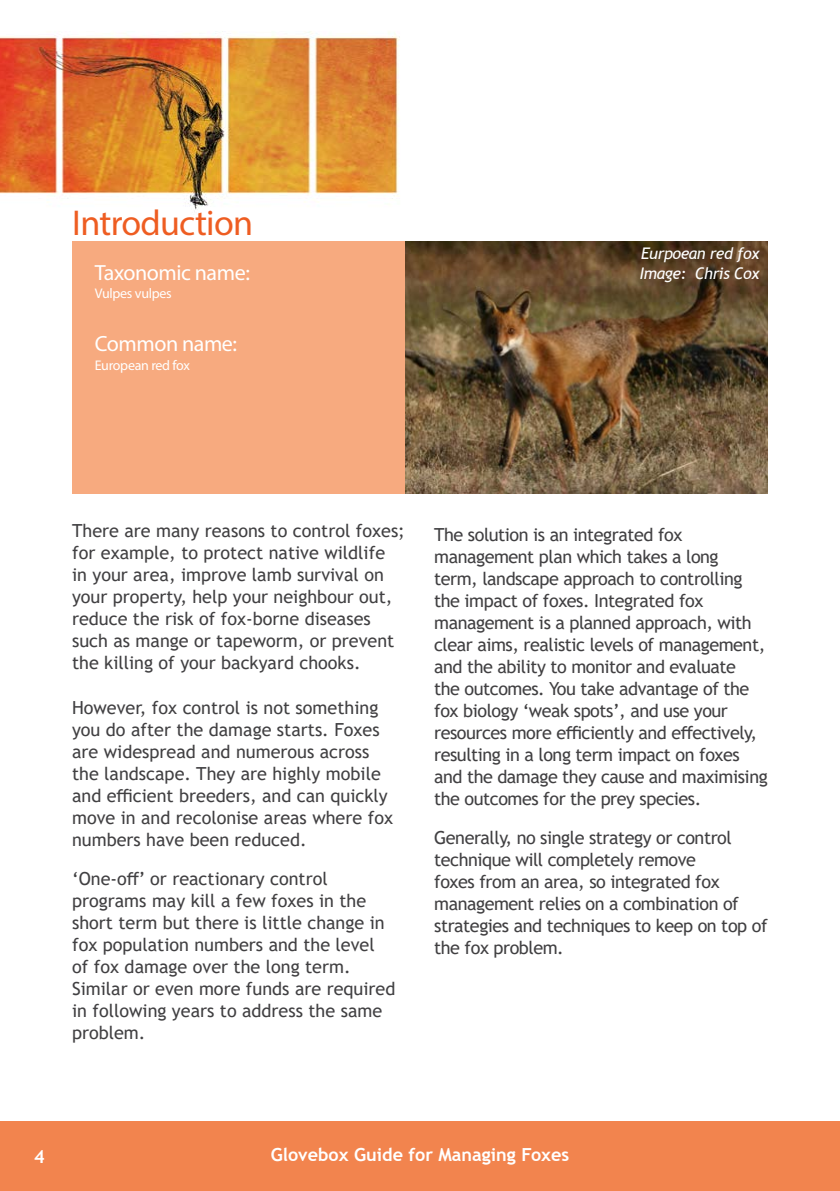
<style>
.page{position:relative;width:840px;height:1191px;background:#fff}
.page>*{position:absolute;margin:0;border:0;box-sizing:border-box;transform-origin:0 0}
.t1{font:36px "Myriad Pro";letter-spacing:-.02em;color:#ee5d22}
.t2{font:22px "Myriad Pro";letter-spacing:-.02em;color:#fff}
.t3{font:18px/22px "Trebuchet MS";color:#414042}
.t4{font:18px/22px "Trebuchet MS";letter-spacing:-.025em;color:#414042}
.t5{font:700 18px "Trebuchet MS";color:#fff}
.t6{font:italic 16px/20px "Trebuchet MS";letter-spacing:-.025em;color:#fff}
.t7{font:14px "Myriad Pro";letter-spacing:-.02em;color:#fff}
</style>
<div class="page">
<div style="left:0;top:1121px;width:839px;height:70px;background:#f2844e"></div>
<img style="left:0;top:31px;width:400px;height:181px">
<div style="left:72px;top:241px;width:333px;height:253px;background:#f7aa7f"></div>
<img style="left:405px;top:241px;width:362px;height:253px">
<h1 class="t1" style="left:72px;top:201px;width:182px">Introduction</h1>
<p class="t2" style="left:95px;top:259px;width:156px">Taxonomic name:</p>
<p class="t7" style="left:95px;top:285px;width:78px">Vulpes vulpes</p>
<p class="t2" style="left:95px;top:330px;width:144px">Common name:</p>
<p class="t7" style="left:95px;top:356px;width:97px">European red fox</p>
<p class="t6" style="left:639px;top:243px;width:121px">Eurpoean red fox<br>Image: Chris Cox</p>
<p class="t3" style="left:72px;top:520px;width:334px">There are many reasons to control foxes; for example, to protect native wildlife<br>in your area, improve lamb survival on your property, help your neighbour out, reduce the risk of fox-borne diseases such as mange or tapeworm, or prevent the killing of your backyard chooks.</p>
<p class="t3" style="left:72px;top:696px;width:322px">However, fox control is not something you do after the damage starts. Foxes are widespread and numerous across the landscape. They are highly mobile and efficient breeders, and can quickly move in and recolonise areas where fox numbers have been reduced.</p>
<p class="t3" style="left:72px;top:867px;width:325px">‘One-off’ or reactionary control programs may kill a few foxes in the short term but there is little change in fox population numbers and the level of fox damage over the long term.<br>Similar or even more funds are required in following years to address the same problem.</p>
<p class="t4" style="left:434px;top:523px;width:335px">The solution is an integrated fox management plan which takes a long<br>term, landscape approach to controlling the impact of foxes. Integrated fox management is a planned approach, with clear aims, realistic levels of management, and the ability to monitor and evaluate<br>the outcomes. You take advantage of the fox biology ‘weak spots’, and use your resources more efficiently and effectively, resulting in a long term impact on foxes and the damage they cause and maximising the outcomes for the prey species.</p>
<p class="t4" style="left:434px;top:826px;width:335px">Generally, no single strategy or control technique will completely remove<br>foxes from an area, so integrated fox management relies on a combination of strategies and techniques to keep on top of the fox problem.</p>
<p class="t5" style="left:34px;top:1145px;width:12px">4</p>
<p class="t5" style="left:270px;top:1143px;width:300px">Glovebox Guide for Managing Foxes</p>
</div>
